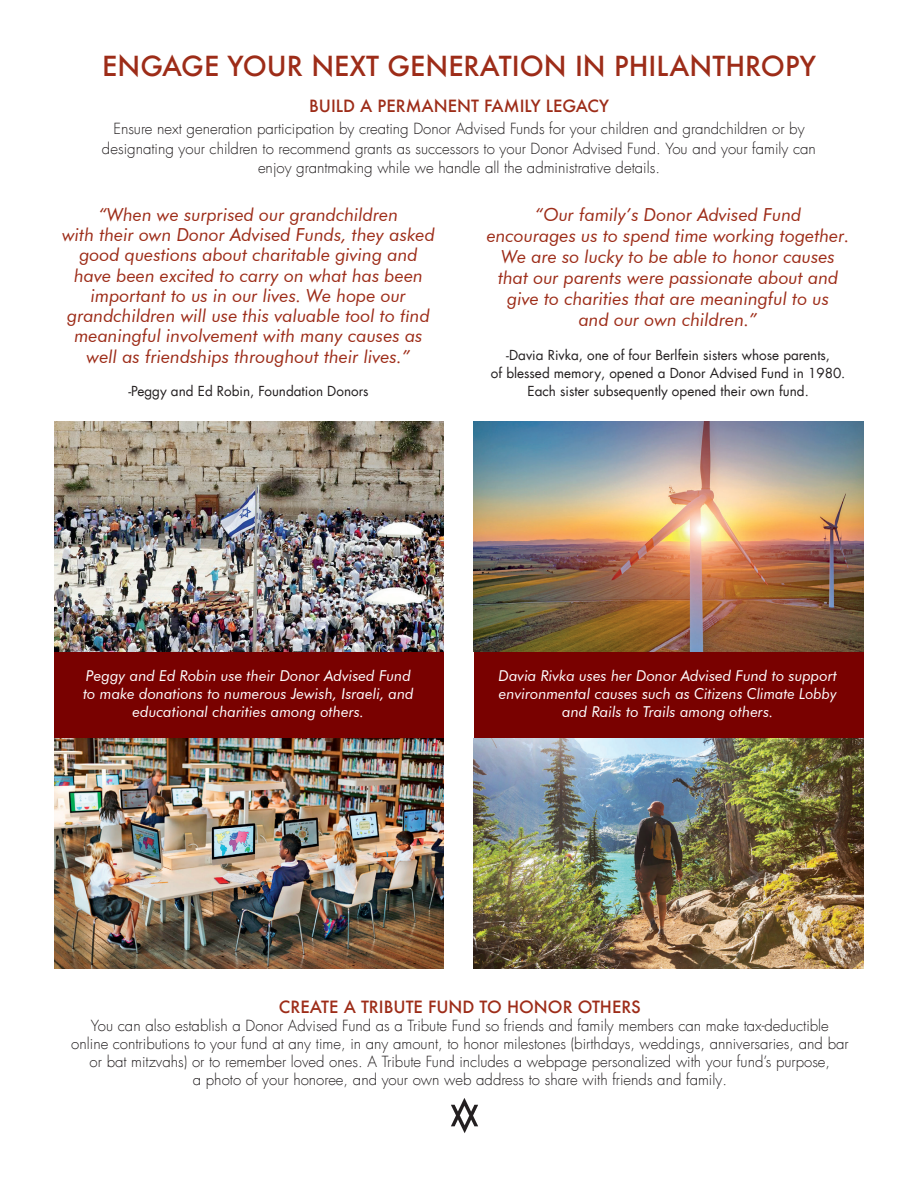
<style>
.page{position:relative;width:918px;height:1188px;background:#fff}
.page>*{position:absolute;margin:0;border:0;box-sizing:border-box;transform-origin:0 0}
.t1{font:500 27px "Futura";color:#9d2c18}
.t2{font:italic 18px/20.2px "Futura BT";color:#9d2c18;text-align:center}
.t3{font:500 16.5px "Futura";color:#9d2c18}
.t4{font:300 15px "Futura Com";color:#231f20}
.t5{font:italic 15px "Futura BT";color:#fff}
.t6{font:13.5px "Futura Com";color:#231f20}
</style>
<div class="page">
<img style="left:451px;top:1098px;width:27px;height:35px">
<div style="left:54px;top:625px;width:390px;height:133px;background:#790100"></div>
<img style="left:54px;top:738px;width:390px;height:231px">
<img style="left:54px;top:421px;width:390px;height:231px">
<div style="left:474px;top:625px;width:389px;height:133px;background:#790100"></div>
<img style="left:474px;top:738px;width:389px;height:231px">
<img style="left:474px;top:421px;width:389px;height:231px">
<p class="t1" style="left:102px;top:48px;width:715px">ENGAGE YOUR NEXT GENERATION IN PHILANTHROPY</p>
<p class="t3" style="left:309px;top:94px;width:301px">BUILD A PERMANENT FAMILY LEGACY</p>
<p class="t4" style="left:113px;top:119px;width:693px">Ensure next generation participation by creating Donor Advised Funds for your children and grandchildren or by</p>
<p class="t4" style="left:102px;top:138px;width:716px">designating your children to recommend grants as successors to your Donor Advised Fund. You and your family can</p>
<p class="t4" style="left:258px;top:158px;width:403px">enjoy grantmaking while we handle all the administrative details.</p>
<p class="t2" style="left:99px;top:204px;width:301px">“When we surprised our grandchildren</p>
<p class="t2" style="left:62px;top:224px;width:374px">with their own Donor Advised Funds, they asked good questions about charitable giving and</p>
<p class="t2" style="left:74px;top:265px;width:350px">have been excited to carry on what has been</p>
<p class="t2" style="left:91px;top:285px;width:317px">important to us in our lives. We hope our</p>
<p class="t2" style="left:67px;top:305px;width:364px">grandchildren will use this valuable tool to find meaningful involvement with many causes as</p>
<p class="t2" style="left:87px;top:347px;width:325px">well as friendships throughout their lives.”</p>
<p class="t6" style="left:128px;top:382px;width:242px">-Peggy and Ed Robin, Foundation Donors</p>
<p class="t2" style="left:535px;top:204px;width:268px">“Our family’s Donor Advised Fund</p>
<p class="t2" style="left:487px;top:225px;width:365px;line-height:21px">encourages us to spend time working together.<br>We are so lucky to be able to honor causes</p>
<p class="t2" style="left:498px;top:267px;width:342px">that our parents were passionate about and</p>
<p class="t2" style="left:507px;top:288px;width:323px">give to charities that are meaningful to us</p>
<p class="t2" style="left:579px;top:309px;width:180px">and our own children.”</p>
<p class="t6" style="left:506px;top:346px;width:325px">-Davia Rivka, one of four Berlfein sisters whose parents,</p>
<p class="t6" style="left:491px;top:363px;width:356px">of blessed memory, opened a Donor Advised Fund in 1980.</p>
<p class="t6" style="left:528px;top:381px;width:283px">Each sister subsequently opened their own fund.</p>
<p class="t5" style="left:86px;top:666px;width:326px">Peggy and Ed Robin use their Donor Advised Fund</p>
<p class="t5" style="left:83px;top:684px;width:332px">to make donations to numerous Jewish, Israeli, and</p>
<p class="t5" style="left:133px;top:702px;width:233px">educational charities among others.</p>
<p class="t5" style="left:499px;top:666px;width:340px">Davia Rivka uses her Donor Advised Fund to support</p>
<p class="t5" style="left:499px;top:684px;width:339px">environmental causes such as Citizens Climate Lobby</p>
<p class="t5" style="left:562px;top:702px;width:213px">and Rails to Trails among others.</p>
<p class="t3" style="left:279px;top:995px;width:363px">CREATE A TRIBUTE FUND TO HONOR OTHERS</p>
<p class="t4" style="left:91px;top:1015px;width:739px">You can also establish a Donor Advised Fund as a Tribute Fund so friends and family members can make tax-deductible</p>
<p class="t4" style="left:71px;top:1033px;width:779px">online contributions to your fund at any time, in any amount, to honor milestones (birthdays, weddings, anniversaries, and bar</p>
<p class="t4" style="left:90px;top:1051px;width:742px">or bat mitzvahs) or to remember loved ones. A Tribute Fund includes a webpage personalized with your fund’s purpose,</p>
<p class="t4" style="left:193px;top:1069px;width:536px">a photo of your honoree, and your own web address to share with friends and family.</p>
</div>
